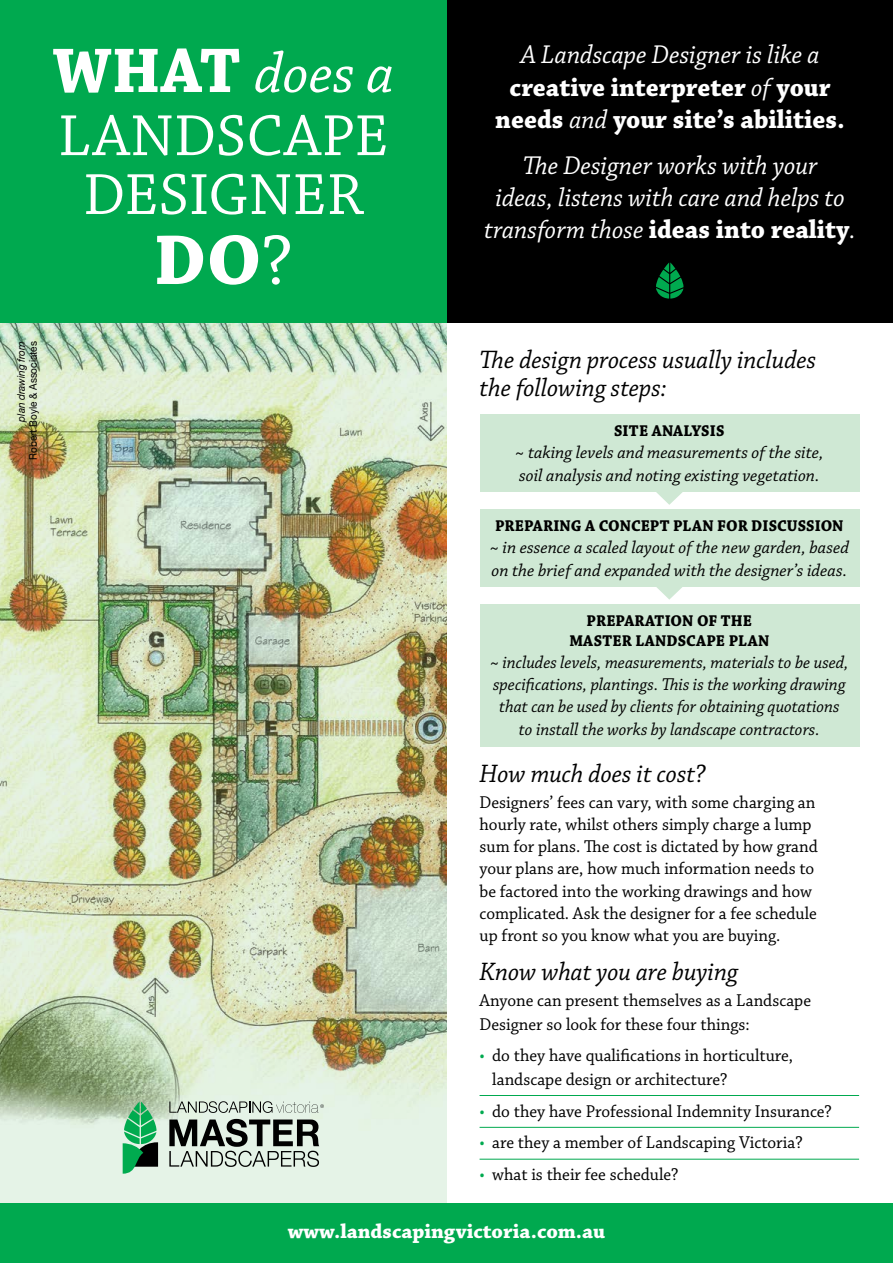
<style>
.page{position:relative;width:893px;height:1263px;background:#fff}
.page>*{position:absolute;margin:0;border:0;box-sizing:border-box;transform-origin:0 0}
.t1{font:700 74.25px "Chaparral Pro";color:#fff}
.t2{font:61.05px/58.8px "Chaparral Pro";color:#fff;text-align:center}
.t3{font:italic 59.4px "Chaparral Pro";color:#fff}
.t4{font:italic 27px/32.4px "Chaparral Pro";color:#fff;text-align:center;scale:.96 1}
.t5{font:700 27px/32.4px "Chaparral Pro";color:#fff;text-align:center;scale:.96 1}
.t6{font:italic 26.55px/28px "Chaparral Pro";color:#000;scale:.96 1}
.t7{font:700 21px "Chaparral Pro";color:#fff}
.t8{font:18px/22.2px "Chaparral Pro";color:#000;scale:.96 1}
.t9{font:italic 18px/22.2px "Chaparral Pro";color:#000}
.t10{font:700 16.5px/19px "Chaparral Pro";color:#000;text-align:center;scale:.96 1}
.t11{font:10.5px "Helvetica Neue";color:#000;scale:.95 1}
.t12{font:italic 10.5px "Helvetica Neue";letter-spacing:-.01em;color:#000;scale:.95 1}
.s1{font-weight:700;font-style:normal;font-size:66.3px}
.s2{font-weight:400}
.s3{font-weight:400;font-style:italic}
.s4{font-weight:700;font-style:normal}
.s5{color:#00a94f}
</style>
<div class="page">
<div style="left:480px;top:414px;width:380px;height:78px;background:#cfe8d4"></div>
<svg style="left:656px;top:492px;width:27px;height:13px"></svg>
<div style="left:480px;top:509px;width:380px;height:78px;background:#cfe8d4"></div>
<svg style="left:656px;top:587px;width:26px;height:13px"></svg>
<div style="left:480px;top:604px;width:380px;height:143px;background:#cfe8d4"></div>
<div style="left:0;top:293px;width:446px;height:922px;background:#e5f3e7"></div>
<img style="left:0;top:323px;width:446px;height:802px">
<div style="left:446px;top:0;width:447px;height:323px;background:#000"></div>
<div style="left:0;top:0;width:446px;height:323px;background:#00a94f"></div>
<hr style="left:480px;top:1095px;width:379px;height:1px;background:#00a94f">
<hr style="left:480px;top:1127px;width:379px;height:1px;background:#00a94f">
<hr style="left:480px;top:1159px;width:379px;height:1px;background:#00a94f">
<div style="left:0;top:1203px;width:893px;height:60px;background:#00a94f"></div>
<svg style="left:656px;top:262px;width:27px;height:37px"></svg>
<svg style="left:123px;top:1101px;width:35px;height:73px"></svg>
<svg style="left:169px;top:1101px;width:155px;height:12px"></svg>
<svg style="left:169px;top:1119px;width:150px;height:48px"></svg>
<h3 class="t3" style="left:53px;top:40px;width:343px"><span class="s1">WHAT</span> does a</h3>
<h2 class="t2" style="left:58px;top:109px;width:332px">LANDSCAPE<br>DESIGNER</h2>
<h1 class="t1" style="left:154px;top:217px;width:141px">DO<span class="s2">?</span></h1>
<h3 class="t5" style="left:495px;top:39px;width:366px"><span class="s3">A Landscape Designer is like a </span>creative interpreter <span class="s3">of</span> your needs <span class="s3">and</span> your site’s abilities.</h3>
<h3 class="t4" style="left:484px;top:150px;width:389px">The Designer works with your<br>ideas, listens with care and helps to transform those <span class="s4">ideas into reality</span>.</h3>
<p class="t12" style="left:14px;top:422px;width:86px;rotate:-90deg">plan drawing from</p>
<p class="t11" style="left:26px;top:460px;width:126px;rotate:-90deg">Robert Boyle &amp; Associates</p>
<h3 class="t6" style="left:480px;top:346px;width:352px">The design process usually includes the following steps:</h3>
<p class="t10" style="left:614px;top:422px;width:117px">SITE ANALYSIS</p>
<p class="t9" style="left:515px;top:442px;width:310px">~ taking levels and measurements of the site, soil analysis and noting existing vegetation.</p>
<p class="t10" style="left:495px;top:517px;width:364px">PREPARING A CONCEPT PLAN FOR DISCUSSION</p>
<p class="t9" style="left:490px;top:537px;width:361px">~ in essence a scaled layout of the new garden, based on the brief and expanded with the designer’s ideas.</p>
<p class="t10" style="left:569px;top:612px;width:210px">PREPARATION OF THE<br>MASTER LANDSCAPE PLAN</p>
<p class="t9" style="left:490px;top:652px;width:360px;text-align:center">~ includes levels, measurements, materials to be used, specifications, plantings. This is the working drawing that can be used by clients for obtaining quotations<br>to install the works by landscape contractors.</p>
<h3 class="t6" style="left:480px;top:761px;width:237px">How much does it cost?</h3>
<p class="t8" style="left:480px;top:791px;width:354px">Designers’ fees can vary, with some charging an hourly rate, whilst others simply charge a lump sum for plans. The cost is dictated by how grand your plans are, how much information needs to be factored into the working drawings and how complicated. Ask the designer for a fee schedule up front so you know what you are buying.</p>
<h3 class="t6" style="left:480px;top:958px;width:271px">Know what you are buying</h3>
<p class="t8" style="left:480px;top:989px;width:347px;line-height:23.4px">Anyone can present themselves as a Landscape<br>Designer so look for these four things:</p>
<p class="t8" style="left:492px;top:1045px;width:315px;line-height:23.4px;text-indent:-13px"><span class="s5">•</span> do they have qualifications in horticulture, landscape design or architecture?</p>
<p class="t8" style="left:480px;top:1100px;width:369px"><span class="s5">•</span> do they have Professional Indemnity Insurance?</p>
<p class="t8" style="left:480px;top:1132px;width:338px"><span class="s5">•</span> are they a member of Landscaping Victoria?</p>
<p class="t8" style="left:480px;top:1164px;width:209px"><span class="s5">•</span> what is their fee schedule?</p>
<p class="t7" style="left:288px;top:1219px;width:319px">www.landscapingvictoria.com.au</p>
</div>
